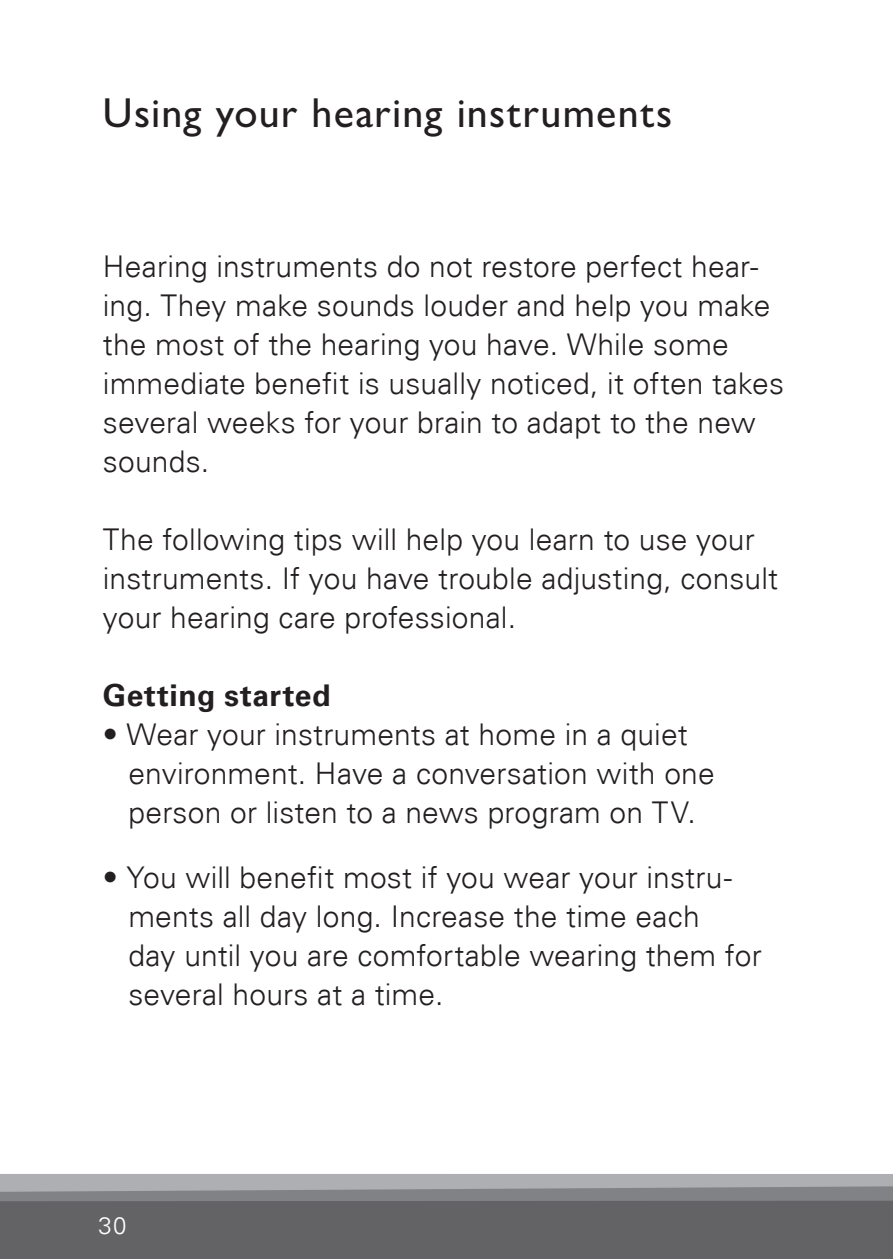
<style>
.page{position:relative;width:893px;height:1259px;background:#fff}
.page>*{position:absolute;margin:0;border:0;box-sizing:border-box;transform-origin:0 0}
.t1{font:500 42px "Gill Sans MT Pro";letter-spacing:.03em;color:#231f20}
.t2{font:300 30px/39px "Univers Com 45";letter-spacing:.005em;color:#231f20}
.t3{font:700 30px "Univers Com 65";letter-spacing:.02em;color:#231f20}
.t4{font:300 24px "Univers Com 45";color:#fff}
</style>
<div class="page">
<div style="left:0;top:1174px;width:893px;height:85px;background:#aeafb3"></div>
<svg style="left:0;top:1186px;width:893px;height:14px;fill:#808285"></svg>
<div style="left:0;top:1200px;width:893px;height:59px;background:#636366"></div>
<h1 class="t1" style="left:103px;top:88px;width:571px">Using your hearing instruments</h1>
<p class="t2" style="left:103px;top:247px;width:683px">Hearing instruments do not restore perfect hear&shy;ing. They make sounds louder and help you make the most of the hearing you have. While some immediate benefit is usually noticed, it often takes several weeks for your brain to adapt to the new sounds.</p>
<p class="t2" style="left:103px;top:520px;width:677px">The following tips will help you learn to use your instruments. If you have trouble adjusting, consult your hearing care professional.</p>
<p class="t3" style="left:103px;top:677px;width:229px">Getting started</p>
<p class="t2" style="left:128px;top:715px;width:588px;text-indent:-26px">• Wear your instruments at home in a quiet environment. Have a conversation with one person or listen to a news program on TV.</p>
<p class="t2" style="left:128px;top:857px;width:635px;text-indent:-26px">• You will benefit most if you wear your instru&shy;ments all day long. Increase the time each<br>day until you are comfortable wearing them for several hours at a time.</p>
<p class="t4" style="left:99px;top:1210px;width:29px">30</p>
</div>
